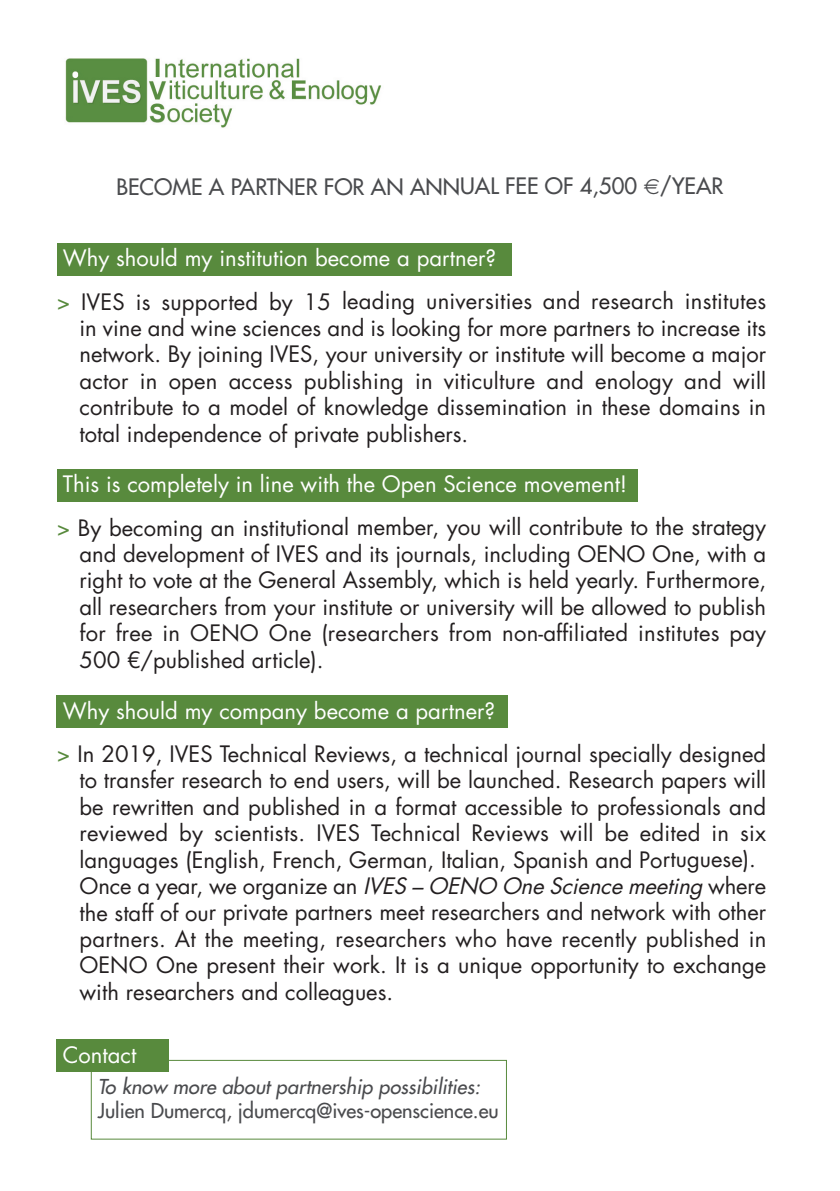
<style>
.page{position:relative;width:840px;height:1191px;background:#fff}
.page>*{position:absolute;margin:0;border:0;box-sizing:border-box;transform-origin:0 0}
.t1{font:22px/26.4px "Futura Std";color:#231f20;text-align:justify}
.t2{font:22px "Futura Std";color:#fff}
.t3{font:22px "Futura";color:#4a4b4e}
.t4{font:20px "Futura";color:#4a4b4e}
.t5{font:italic 20px "Futura";letter-spacing:.005em;color:#4a4b4e}
.s1{color:#588a3d}
.s2{font-style:italic}
</style>
<div class="page">
<div style="left:91px;top:1059px;width:415px;height:80px;border:1px solid #588a3d"></div>
<div style="left:57px;top:243px;width:454px;height:32px;background:#588a3d"></div>
<div style="left:57px;top:469px;width:580px;height:32px;background:#588a3d"></div>
<div style="left:57px;top:695px;width:451px;height:33px;background:#588a3d"></div>
<div style="left:57px;top:1039px;width:112px;height:33px;background:#588a3d"></div>
<img style="left:65px;top:58px;width:316px;height:70px">
<p class="t3" style="left:116px;top:175px;width:608px">BECOME A PARTNER FOR AN ANNUAL FEE OF 4,500 /YEAR</p>
<p class="t2" style="left:63px;top:248px;width:435px">Why should my institution become a partner?</p>
<p class="t1" style="left:79px;top:290px;width:688px;text-indent:-23px"><span class="s1">&gt;</span> IVES is supported by 15 leading universities and research institutes in vine and wine sciences and is looking for more partners to increase its network. By joining IVES, your university or institute will become a major actor in open access publishing in viticulture and enology and will contribute to a model of knowledge dissemination in these domains in total independence of private publishers.</p>
<p class="t2" style="left:63px;top:474px;width:566px">This is completely in line with the Open Science movement!</p>
<p class="t1" style="left:79px;top:516px;width:688px;text-indent:-23px"><span class="s1">&gt;</span> By becoming an institutional member, you will contribute to the strategy and development of IVES and its journals, including OENO One, with a right to vote at the General Assembly, which is held yearly. Furthermore, all researchers from your institute or university will be allowed to publish for free in OENO One (researchers from non-affiliated institutes pay 500 €/published article).</p>
<p class="t2" style="left:63px;top:700px;width:434px">Why should my company become a partner?</p>
<p class="t1" style="left:79px;top:742px;width:688px;text-align:left;text-indent:-23px"><span class="s1">&gt;</span> In 2019, IVES Technical Reviews, a technical journal specially designed to transfer research to end users, will be launched. Research papers will be rewritten and published in a format accessible to professionals and reviewed by scientists. IVES Technical Reviews will be edited in six languages (English, French, German, Italian, Spanish and Portuguese).<br>Once a year, we organize an <span class="s2">IVES–OENOOneSciencemeeting</span>where the staff of our private partners meet researchers and network with other partners. At the meeting, researchers who have recently published in OENO One present their work. It is a unique opportunity to exchange with researchers and colleagues.</p>
<p class="t2" style="left:63px;top:1044px;width:75px">Contact</p>
<p class="t5" style="left:98px;top:1076px;width:384px">To know more about partnership possibilities:</p>
<p class="t4" style="left:98px;top:1100px;width:402px">Julien Dumercq, jdumercq@ives-openscience.eu</p>
</div>
